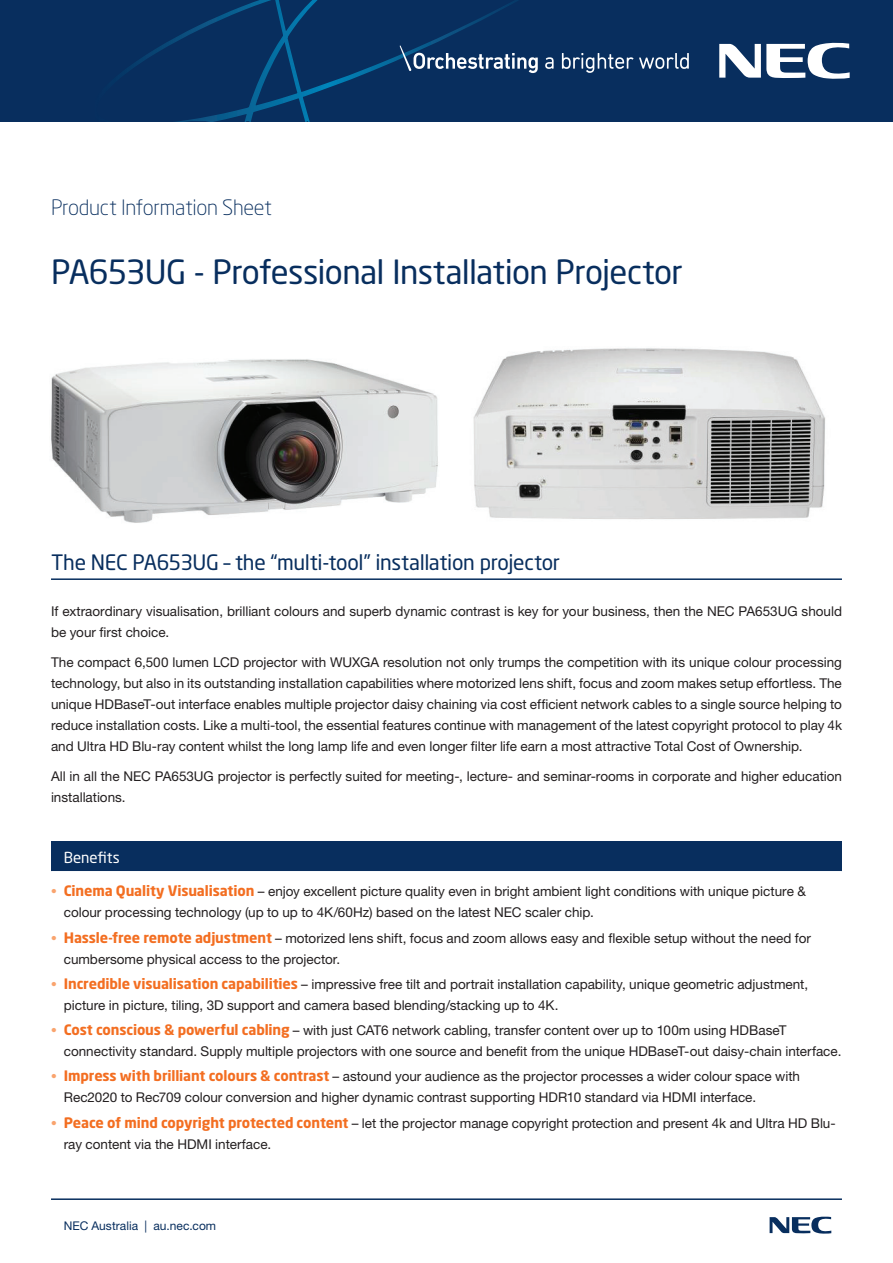
<style>
.page{position:relative;width:893px;height:1263px;background:#fff}
.page>*{position:absolute;margin:0;border:0;box-sizing:border-box;transform-origin:0 0}
.t1{font:33px "Neo Sans Std";letter-spacing:-.02em;color:#082e5e}
.t2{font:21px "Neo Sans Std";letter-spacing:-.015em;color:#082e5e}
.t3{font:300 21px "Neo Sans Std";letter-spacing:-.015em;color:#082e5e}
.t4{font:15px "Neo Sans Std";letter-spacing:-.005em;color:#fff}
.t5{font:13.5px/21px "Helvetica Neue LT Std";color:#231f20}
.t6{font:12px "Helvetica Neue LT Std";letter-spacing:.005em;color:#082e5e}
.s1{font-family:"Neo Sans Std";color:#f9a46e}
.s2{font-family:"Neo Sans Std";font-weight:700;font-size:14.25px;color:#f36e21}
</style>
<div class="page">
<hr style="left:51px;top:578px;width:791px;height:2px;background:#082e5e">
<div style="left:51px;top:841px;width:791px;height:31px;background:#082e5e"></div>
<hr style="left:51px;top:871px;width:791px;height:1px;background:#fff">
<hr style="left:51px;top:1198px;width:791px;height:2px;background:#082e5e">
<svg style="left:770px;top:1216px;width:61px;height:18px"></svg>
<img style="left:51px;top:359px;width:387px;height:164px">
<img style="left:473px;top:348px;width:352px;height:171px">
<div style="left:0;top:0;width:893px;height:121px;background:#082e5e"></div>
<svg style="left:125px;top:0;width:408px;height:121px"></svg>
<svg style="left:545px;top:57px;width:9px;height:12px"></svg>
<svg style="left:562px;top:53px;width:71px;height:20px"></svg>
<svg style="left:639px;top:53px;width:50px;height:16px"></svg>
<svg style="left:400px;top:45px;width:138px;height:28px"></svg>
<svg style="left:719px;top:42px;width:131px;height:37px"></svg>
<h2 class="t3" style="left:51px;top:195px;width:222px">Product Information Sheet</h2>
<h1 class="t1" style="left:51px;top:251px;width:633px">PA653UG - Professional Installation Projector</h1>
<h2 class="t2" style="left:51px;top:549px;width:511px">The NEC PA653UG – the “multi-tool” installation projector</h2>
<p class="t5" style="left:51px;top:601px;width:792px">If extraordinary visualisation, brilliant colours and superb dynamic contrast is key for your business, then the NEC PA653UG should be your first choice.</p>
<p class="t5" style="left:51px;top:651px;width:792px;text-align:justify">The compact 6,500 lumen LCD projector with WUXGA resolution not only trumps the competition with its unique colour processing technology, but also in its outstanding installation capabilities where motorized lens shift, focus and zoom makes setup effortless. The unique HDBaseT-out interface enables multiple projector daisy chaining via cost efficient network cables to a single source helping to reduce installation costs. Like a multi-tool, the essential features continue with management of the latest copyright protocol to play 4k and Ultra HD Blu-ray content whilst the long lamp life and even longer filter life earn a most attractive Total Cost of Ownership.</p>
<p class="t5" style="left:51px;top:765px;width:792px">All in all the NEC PA653UG projector is perfectly suited for meeting-, lecture- and seminar-rooms in corporate and higher education installations.</p>
<p class="t4" style="left:64px;top:848px;width:58px">Benefits</p>
<p class="t5" style="left:64px;top:881px;width:744px;text-indent:-13px"><span class="s1">•</span> <span class="s2">Cinema Quality Visualisation</span> – enjoy excellent picture quality even in bright ambient light conditions with unique picture &amp; colour processing technology (up to up to 4K/60Hz) based on the latest NEC scaler chip.</p>
<p class="t5" style="left:64px;top:927px;width:749px;text-indent:-13px"><span class="s1">•</span> <span class="s2">Hassle-free remote adjustment</span> – motorized lens shift, focus and zoom allows easy and flexible setup without the need for cumbersome physical access to the projector.</p>
<p class="t5" style="left:64px;top:973px;width:746px;text-indent:-13px"><span class="s1">•</span> <span class="s2">Incredible visualisation capabilities</span> – impressive free tilt and portrait installation capability, unique geometric adjustment, picture in picture, tiling, 3D support and camera based blending/stacking up to 4K.</p>
<p class="t5" style="left:64px;top:1019px;width:779px;text-indent:-13px"><span class="s1">•</span> <span class="s2">Cost conscious &amp; powerful cabling</span> – with just CAT6 network cabling, transfer content over up to 100m using HDBaseT connectivity standard. Supply multiple projectors with one source and benefit from the unique HDBaseT-out daisy-chain interface.</p>
<p class="t5" style="left:64px;top:1066px;width:738px;text-indent:-13px"><span class="s1">•</span> <span class="s2">Impress with brilliant colours &amp; contrast</span> – astound your audience as the projector processes a wider colour space with<br>Rec2020 to Rec709 colour conversion and higher dynamic contrast supporting HDR10 standard via HDMI interface.</p>
<p class="t5" style="left:64px;top:1112px;width:773px;text-indent:-13px"><span class="s1">•</span> <span class="s2">Peace of mind copyright protected content</span> – let the projector manage copyright protection and present 4k and Ultra HD Blu&shy;ray content via the HDMI interface.</p>
<p class="t6" style="left:64px;top:1218px;width:154px">NEC Australia | au.nec.com</p>
</div>
